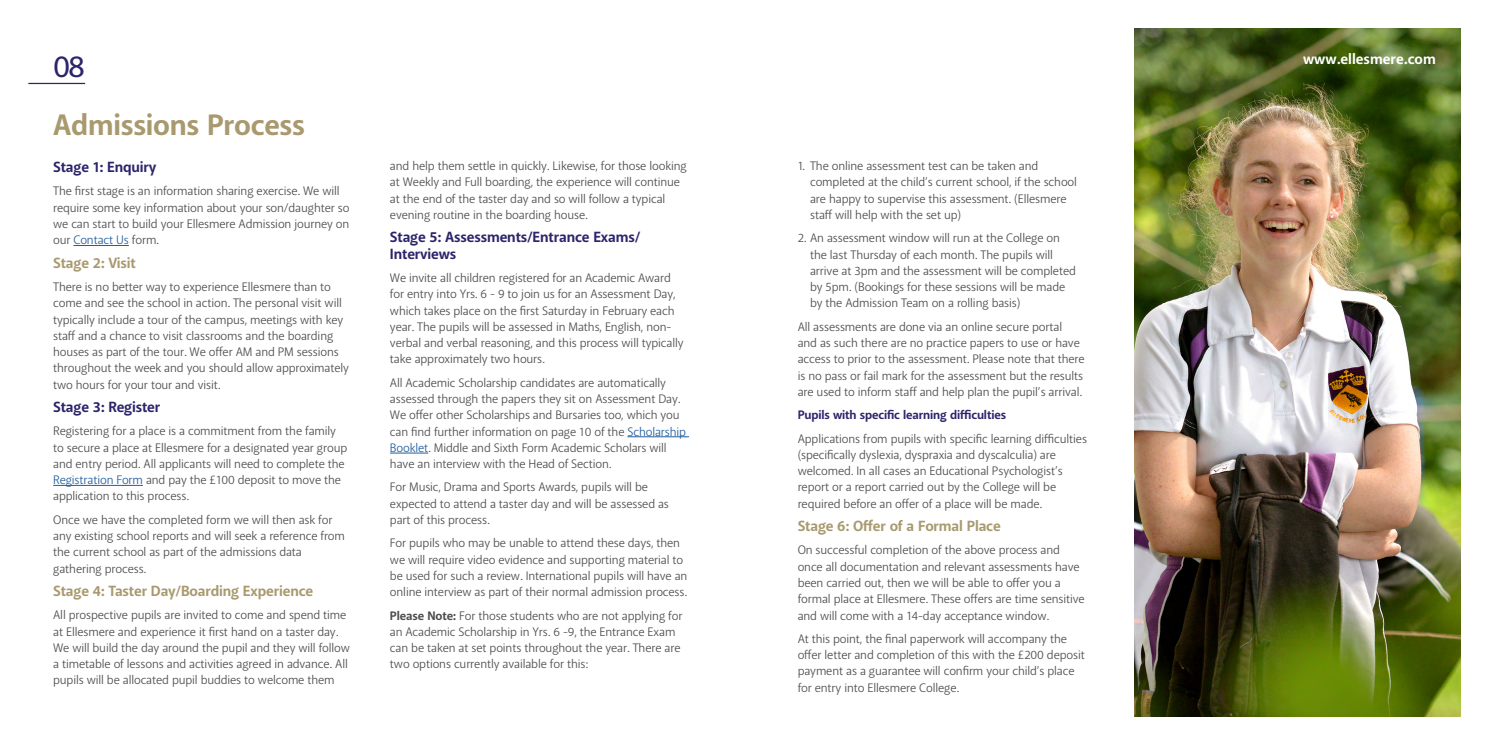
<style>
.page{position:relative;width:1489px;height:745px;background:#fff}
.page>*{position:absolute;margin:0;border:0;box-sizing:border-box;transform-origin:0 0}
.t1{font:500 31.25px "Akagi Pro";color:#2c256c}
.t2{font:700 30px "Akagi Pro";letter-spacing:-.01em;color:#a8996e}
.t3{font:700 15px "Akagi Pro";letter-spacing:-.01em;color:#a8996e}
.t4{font:700 15px/16.2px "Akagi Pro";letter-spacing:-.01em;color:#2c256c}
.t5{font:700 15px "Akagi Pro";color:#fff}
.t6{font:12.5px/16.2px "Akagi Pro";letter-spacing:-.01em;color:#4d4d4f}
.t7{font:700 12.5px "Akagi Pro";letter-spacing:-.01em;color:#2c256c}
.s1{color:#215e9e}
.s2{font-weight:700}
</style>
<div class="page">
<img style="left:1134px;top:28px;width:326px;height:688px">
<hr style="left:28px;top:83px;width:57px;height:1px;background:#2c256c">
<hr style="left:73px;top:245px;width:56px;height:1px;background:#215e9e">
<hr style="left:53px;top:485px;width:90px;height:1px;background:#215e9e">
<hr style="left:627px;top:436px;width:62px;height:1px;background:#215e9e">
<hr style="left:390px;top:452px;width:38px;height:1px;background:#215e9e">
<p class="t1" style="left:53px;top:47px;width:33px">08</p>
<p class="t2" style="left:53px;top:106px;width:253px">Admissions Process</p>
<p class="t4" style="left:53px;top:159px;width:105px">Stage 1: Enquiry</p>
<p class="t6" style="left:53px;top:183px;width:298px">The first stage is an information sharing exercise. We will require some key information about your son/daughter so we can start to build your Ellesmere Admission journey on our <span class="s1">Contact Us</span> form.</p>
<p class="t3" style="left:53px;top:253px;width:84px">Stage 2: Visit</p>
<p class="t6" style="left:53px;top:278px;width:297px">There is no better way to experience Ellesmere than to come and see the school in action. The personal visit will typically include a tour of the campus, meetings with key staff and a chance to visit classrooms and the boarding houses as part of the tour. We offer AM and PM sessions throughout the week and you should allow approximately two hours for your tour and visit.</p>
<p class="t4" style="left:53px;top:399px;width:109px">Stage 3: Register</p>
<p class="t6" style="left:53px;top:423px;width:295px">Registering for a place is a commitment from the family to secure a place at Ellesmere for a designated year group and entry period. All applicants will need to complete the <span class="s1">Registration Form</span> and pay the £100 deposit to move the application to this process.</p>
<p class="t6" style="left:53px;top:511px;width:293px">Once we have the completed form we will then ask for any existing school reports and will seek a reference from the current school as part of the admissions data gathering process.</p>
<p class="t3" style="left:53px;top:581px;width:261px">Stage 4: Taster Day/Boarding Experience</p>
<p class="t6" style="left:53px;top:606px;width:298px">All prospective pupils are invited to come and spend time at Ellesmere and experience it first hand on a taster day.<br>We will build the day around the pupil and they will follow a timetable of lessons and activities agreed in advance. All pupils will be allocated pupil buddies to welcome them</p>
<p class="t6" style="left:390px;top:158px;width:298px">and help them settle in quickly. Likewise, for those looking at Weekly and Full boarding, the experience will continue at the end of the taster day and so will follow a typical evening routine in the boarding house.</p>
<p class="t4" style="left:390px;top:229px;width:252px">Stage 5: Assessments/Entrance Exams/<br>Interviews</p>
<p class="t6" style="left:390px;top:270px;width:295px">We invite all children registered for an Academic Award for entry into Yrs. 6 - 9 to join us for an Assessment Day, which takes place on the first Saturday in February each year. The pupils will be assessed in Maths, English, non&shy;verbal and verbal reasoning, and this process will typically take approximately two hours.</p>
<p class="t6" style="left:390px;top:374px;width:297px">All Academic Scholarship candidates are automatically assessed through the papers they sit on Assessment Day.<br>We offer other Scholarships and Bursaries too, which you can find further information on page 10 of the <span class="s1">Scholarship Booklet</span>. Middle and Sixth Form Academic Scholars will have an interview with the Head of Section.</p>
<p class="t6" style="left:390px;top:479px;width:280px">For Music, Drama and Sports Awards, pupils will be expected to attend a taster day and will be assessed as part of this process.</p>
<p class="t6" style="left:390px;top:535px;width:299px">For pupils who may be unable to attend these days, then we will require video evidence and supporting material to be used for such a review. International pupils will have an online interview as part of their normal admission process.</p>
<p class="t6" style="left:390px;top:607px;width:294px"><span class="s2">Please Note:</span> For those students who are not applying for an Academic Scholarship in Yrs. 6 -9, the Entrance Exam can be taken at set points throughout the year. There are two options currently available for this:</p>
<p class="t6" style="left:810px;top:158px;width:268px;text-indent:-12px">1. The online assessment test can be taken and completed at the child’s current school, if the school are happy to supervise this assessment. (Ellesmere staff will help with the set up)</p>
<p class="t6" style="left:810px;top:230px;width:267px;text-indent:-12px">2. An assessment window will run at the College on the last Thursday of each month. The pupils will arrive at 3pm and the assessment will be completed by 5pm. (Bookings for these sessions will be made by the Admission Team on a rolling basis)</p>
<p class="t6" style="left:797px;top:318px;width:288px">All assessments are done via an online secure portal and as such there are no practice papers to use or have access to prior to the assessment. Please note that there is no pass or fail mark for the assessment but the results are used to inform staff and help plan the pupil’s arrival.</p>
<p class="t7" style="left:797px;top:407px;width:210px">Pupils with specific learning difficulties</p>
<p class="t6" style="left:797px;top:430px;width:291px">Applications from pupils with specific learning difficulties (specifically dyslexia, dyspraxia and dyscalculia) are welcomed. In all cases an Educational Psychologist’s report or a report carried out by the College will be required before an offer of a place will be made.</p>
<p class="t3" style="left:797px;top:516px;width:204px">Stage 6: Offer of a Formal Place</p>
<p class="t6" style="left:797px;top:542px;width:288px">On successful completion of the above process and once all documentation and relevant assessments have been carried out, then we will be able to offer you a formal place at Ellesmere. These offers are time sensitive and will come with a 14-day acceptance window.</p>
<p class="t6" style="left:797px;top:630px;width:289px">At this point, the final paperwork will accompany the offer letter and completion of this with the £200 deposit payment as a guarantee will confirm your child’s place for entry into Ellesmere College.</p>
<p class="t5" style="left:1302px;top:50px;width:134px">www.ellesmere.com</p>
</div>
